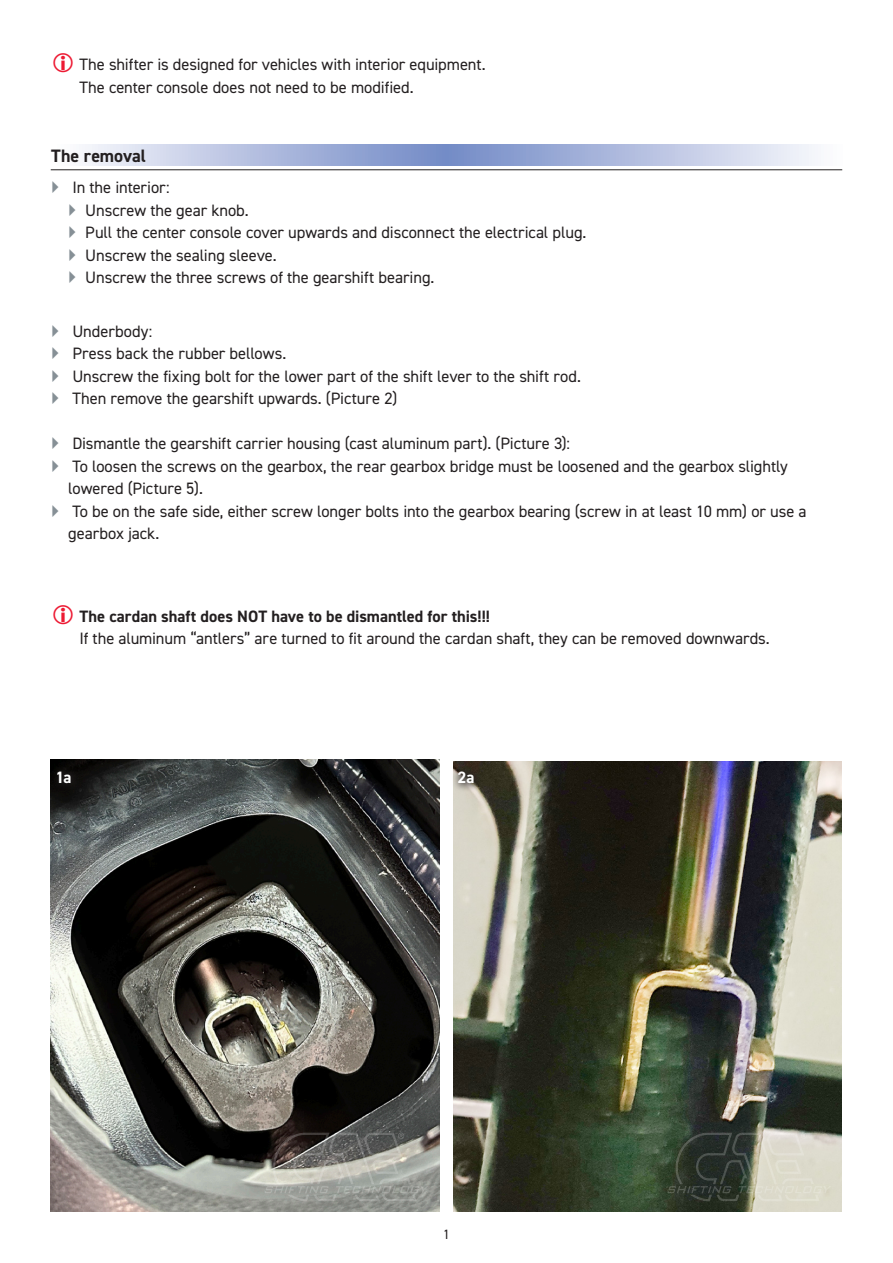
<style>
.page{position:relative;width:893px;height:1263px;background:#fff}
.page>*{position:absolute;margin:0;border:0;box-sizing:border-box;transform-origin:0 0}
.Inhaltsüberschrift{font:700 18px "DIN2014";color:#231f20}
.Fliesstext_normal_ohne_Abstand{font:16.5px/22.5px "DIN2014";letter-spacing:-.005em;color:#231f20}
.Inhaltsüberschrift-2{font:16.5px/22.5px "DIN2014";letter-spacing:-.005em;color:#231f20}
.Fliesstext_normal_ohne_Abstand-2{font:700 16.5px "DIN2014";color:#fff}
.t1{font:13.5px "DIN2014";color:#231f20}
.s1{font-weight:700}
</style>
<div class="page">
<img style="left:453px;top:762px;width:389px;height:450px">
<img style="left:50px;top:760px;width:389px;height:452px">
<div style="left:50px;top:762px;width:32px;height:30px;background:#231f20;opacity:.68"></div>
<svg style="left:264px;top:1132px;width:165px;height:69px;background:#8c8b85"></svg>
<svg style="left:667px;top:1132px;width:164px;height:69px;background:#818478"></svg>
<div style="left:451px;top:762px;width:34px;height:30px;background:#231f20;opacity:.68"></div>
<svg style="left:85px;top:145px;width:730px;height:21px;background:#b1bddf"></svg>
<hr style="left:51px;top:169px;width:791px;height:1px;background:#231f20">
<p class="Fliesstext_normal_ohne_Abstand" style="left:79px;top:53px;width:408px">The shifter is designed for vehicles with interior equipment.<br>The center console does not need to be modified.</p>
<p class="Inhaltsüberschrift" style="left:51px;top:144px;width:96px">The removal</p>
<p class="Inhaltsüberschrift-2" style="left:85px;top:176px;width:503px;text-indent:-13px">In the interior:<br>Unscrew the gear knob.<br>Pull the center console cover upwards and disconnect the electrical plug.<br>Unscrew the sealing sleeve.<br>Unscrew the three screws of the gearshift bearing.</p>
<p class="Fliesstext_normal_ohne_Abstand" style="left:72px;top:319px;width:81px">Underbody:</p>
<p class="Fliesstext_normal_ohne_Abstand" style="left:72px;top:342px;width:215px">Press back the rubber bellows.</p>
<p class="Fliesstext_normal_ohne_Abstand" style="left:72px;top:364px;width:510px">Unscrew the fixing bolt for the lower part of the shift lever to the shift rod.</p>
<p class="Fliesstext_normal_ohne_Abstand" style="left:72px;top:387px;width:327px">Then remove the gearshift upwards. (Picture 2)</p>
<p class="Fliesstext_normal_ohne_Abstand" style="left:72px;top:432px;width:499px">Dismantle the gearshift carrier housing (cast aluminum part). (Picture 3):</p>
<p class="Fliesstext_normal_ohne_Abstand" style="left:68px;top:454px;width:721px">To loosen the screws on the gearbox, the rear gearbox bridge must be loosened and the gearbox slightly lowered (Picture 5).</p>
<p class="Fliesstext_normal_ohne_Abstand" style="left:68px;top:499px;width:740px">To be on the safe side, either screw longer bolts into the gearbox bearing (screw in at least 10 mm) or use a gearbox jack.</p>
<p class="Fliesstext_normal_ohne_Abstand" style="left:79px;top:604px;width:692px"><span class="s1">The cardan shaft does NOT have to be dismantled for this!!!<br></span>If the aluminum “antlers” are turned to fit around the cardan shaft, they can be removed downwards.</p>
<p class="Fliesstext_normal_ohne_Abstand-2" style="left:56px;top:766px;width:18px">1a</p>
<p class="Fliesstext_normal_ohne_Abstand-2" style="left:458px;top:766px;width:18px">2a</p>
<p class="t1" style="left:443px;top:1226px;width:8px">1</p>
</div>
